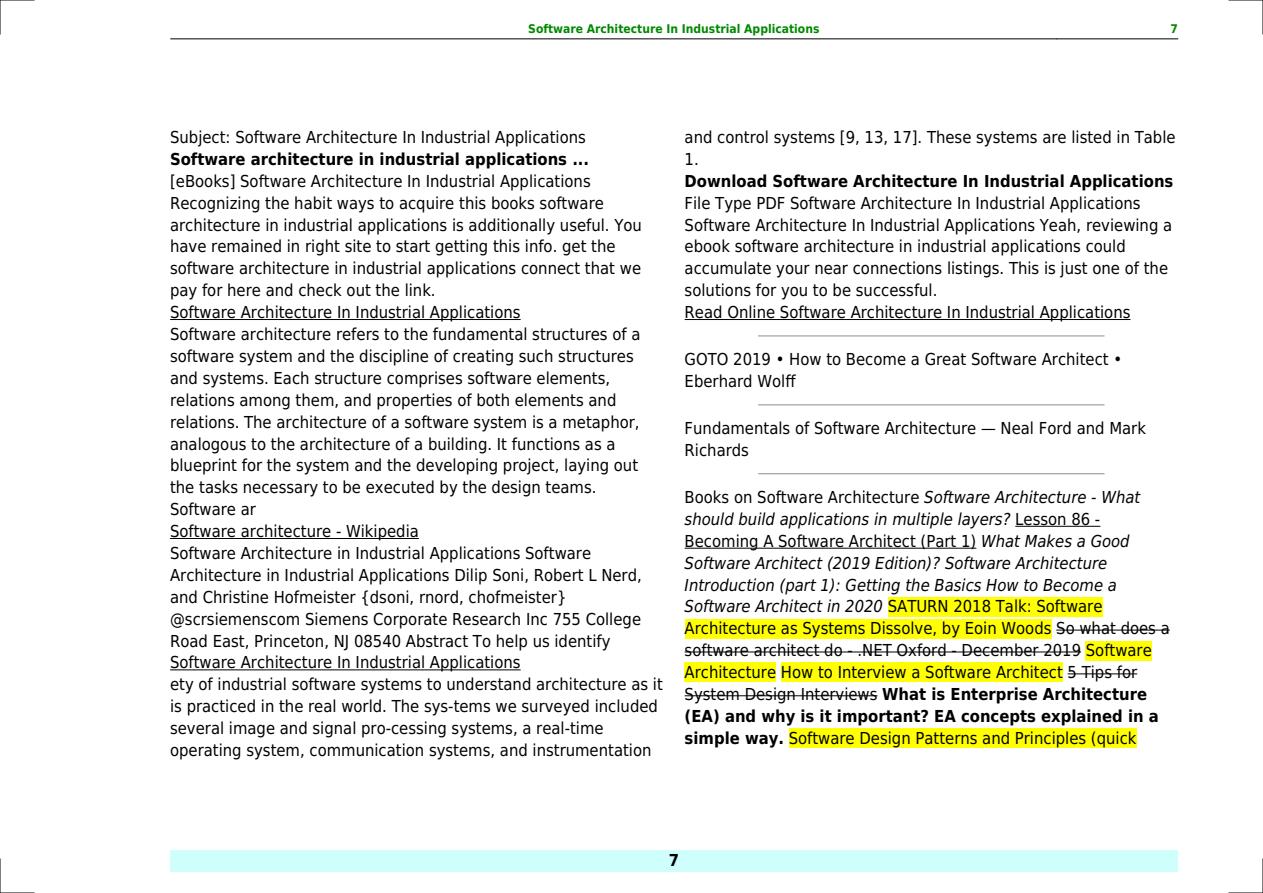
<style>
.page{position:relative;width:1263px;height:893px;background:#fff}
.page>*{position:absolute;margin:0;border:0;box-sizing:border-box;transform-origin:0 0}
.t1{font:16.5px/21.9px "DejaVu Sans Condensed";color:#000}
.t2{font:700 16.5px "DejaVu Sans Condensed";color:#000}
.t3{font:700 12px "DejaVu Sans Condensed";color:#080}
.s1{font-style:italic}
.s2{font-weight:700}
</style>
<div class="page">
<hr style="left:170px;top:39px;width:121px;height:1px;background:#000">
<hr style="left:291px;top:39px;width:765px;height:1px;background:#000">
<hr style="left:1057px;top:39px;width:121px;height:1px;background:#000">
<div style="left:170px;top:850px;width:1008px;height:22px;background:#cffffc"></div>
<hr style="left:170px;top:319px;width:351px;height:1px;background:#000">
<hr style="left:170px;top:538px;width:249px;height:1px;background:#000">
<hr style="left:170px;top:669px;width:351px;height:1px;background:#000">
<hr style="left:685px;top:319px;width:445px;height:1px;background:#000">
<hr style="left:759px;top:335px;width:345px;height:1px;background:#999">
<hr style="left:759px;top:404px;width:345px;height:1px;background:#999">
<hr style="left:759px;top:473px;width:345px;height:1px;background:#999">
<hr style="left:1015px;top:526px;width:85px;height:1px;background:#000">
<hr style="left:685px;top:548px;width:291px;height:1px;background:#000">
<div style="left:888px;top:597px;width:214px;height:19px;background:#ff0"></div>
<div style="left:685px;top:619px;width:366px;height:19px;background:#ff0"></div>
<hr style="left:1056px;top:630px;width:114px;height:1px;background:#000">
<hr style="left:685px;top:652px;width:396px;height:1px;background:#000">
<div style="left:1086px;top:641px;width:66px;height:19px;background:#ff0"></div>
<div style="left:685px;top:663px;width:91px;height:19px;background:#ff0"></div>
<div style="left:781px;top:663px;width:282px;height:19px;background:#ff0"></div>
<hr style="left:1067px;top:673px;width:70px;height:1px;background:#000">
<hr style="left:685px;top:695px;width:192px;height:1px;background:#000">
<div style="left:789px;top:728px;width:347px;height:20px;background:#ff0"></div>
<hr style="left:0;top:0;width:34px;height:1px;background:#000">
<hr style="left:1229px;top:0;width:34px;height:1px;background:#000">
<hr style="left:0;top:892px;width:34px;height:1px;background:#000">
<hr style="left:1229px;top:892px;width:34px;height:1px;background:#000">
<hr style="left:0;top:0;width:1px;height:34px;background:#000">
<hr style="left:0;top:859px;width:1px;height:34px;background:#000">
<hr style="left:1262px;top:0;width:1px;height:34px;background:#000">
<hr style="left:1262px;top:859px;width:1px;height:34px;background:#000">
<p class="t3" style="left:528px;top:21px;width:293px">Software Architecture In Industrial Applications</p>
<p class="t3" style="left:1170px;top:21px;width:9px">7</p>
<p class="t1" style="left:170px;top:126px;width:417px">Subject: Software Architecture In Industrial Applications</p>
<p class="t2" style="left:170px;top:150px;width:421px">Software architecture in industrial applications ...</p>
<p class="t1" style="left:170px;top:170px;width:494px">[eBooks] Software Architecture In Industrial Applications Recognizing the habit ways to acquire this books software architecture in industrial applications is additionally useful. You have remained in right site to start getting this info. get the software architecture in industrial applications connect that we pay for here and check out the link.<br>Software Architecture In Industrial Applications<br>Software architecture refers to the fundamental structures of a software system and the discipline of creating such structures and systems. Each structure comprises software elements, relations among them, and properties of both elements and relations. The architecture of a software system is a metaphor, analogous to the architecture of a building. It functions as a blueprint for the system and the developing project, laying out the tasks necessary to be executed by the design teams.<br>Software ar<br>Software architecture - Wikipedia<br>Software Architecture in Industrial Applications Software Architecture in Industrial Applications Dilip Soni, Robert L Nerd, and Christine Hofmeister {dsoni, rnord, chofmeister} @scrsiemenscom Siemens Corporate Research Inc 755 College Road East, Princeton, NJ 08540 Abstract To help us identify Software Architecture In Industrial Applications<br>ety of industrial software systems to understand architecture as it is practiced in the real world. The sys-tems we surveyed included several image and signal pro-cessing systems, a real-time operating system, communication systems, and instrumentation</p>
<p class="t1" style="left:685px;top:126px;width:492px">and control systems [9, 13, 17]. These systems are listed in Table<br>1.</p>
<p class="t2" style="left:685px;top:171px;width:490px">Download Software Architecture In Industrial Applications</p>
<p class="t1" style="left:685px;top:192px;width:489px">File Type PDF Software Architecture In Industrial Applications Software Architecture In Industrial Applications Yeah, reviewing a ebook software architecture in industrial applications could accumulate your near connections listings. This is just one of the solutions for you to be successful.<br>Read Online Software Architecture In Industrial Applications</p>
<p class="t1" style="left:685px;top:348px;width:426px">GOTO 2019 How to Become a Great Software Architect<br>Eberhard Wolff</p>
<p class="t1" style="left:685px;top:417px;width:293px">Fundamentals of Software Architecture</p>
<p class="t1" style="left:1001px;top:417px;width:147px">Neal Ford and Mark</p>
<p class="t1" style="left:685px;top:439px;width:66px">Richards</p>
<p class="t1" style="left:685px;top:486px;width:487px">Books on Software Architecture <span class="s1">Software Architecture - What should build applications in multiple layers?</span> Lesson 86 - Becoming A Software Architect (Part 1) <span class="s1">What Makes a Good Software Architect (2019 Edition)? Software Architecture Introduction (part 1): Getting the Basics How to Become a Software Architect in 2020</span> SATURN 2018 Talk: Software Architecture as Systems Dissolve, by Eoin Woods So what does a software architect do - .NET Oxford - December 2019 Software Architecture How to Interview a Software Architect 5 Tips for System Design Interviews <span class="s2">What is Enterprise Architecture (EA) and why is it important? EA concepts explained in a simple way.</span> Software Design Patterns and Principles (quick</p>
<p class="t2" style="left:669px;top:851px;width:12px">7</p>
</div>
